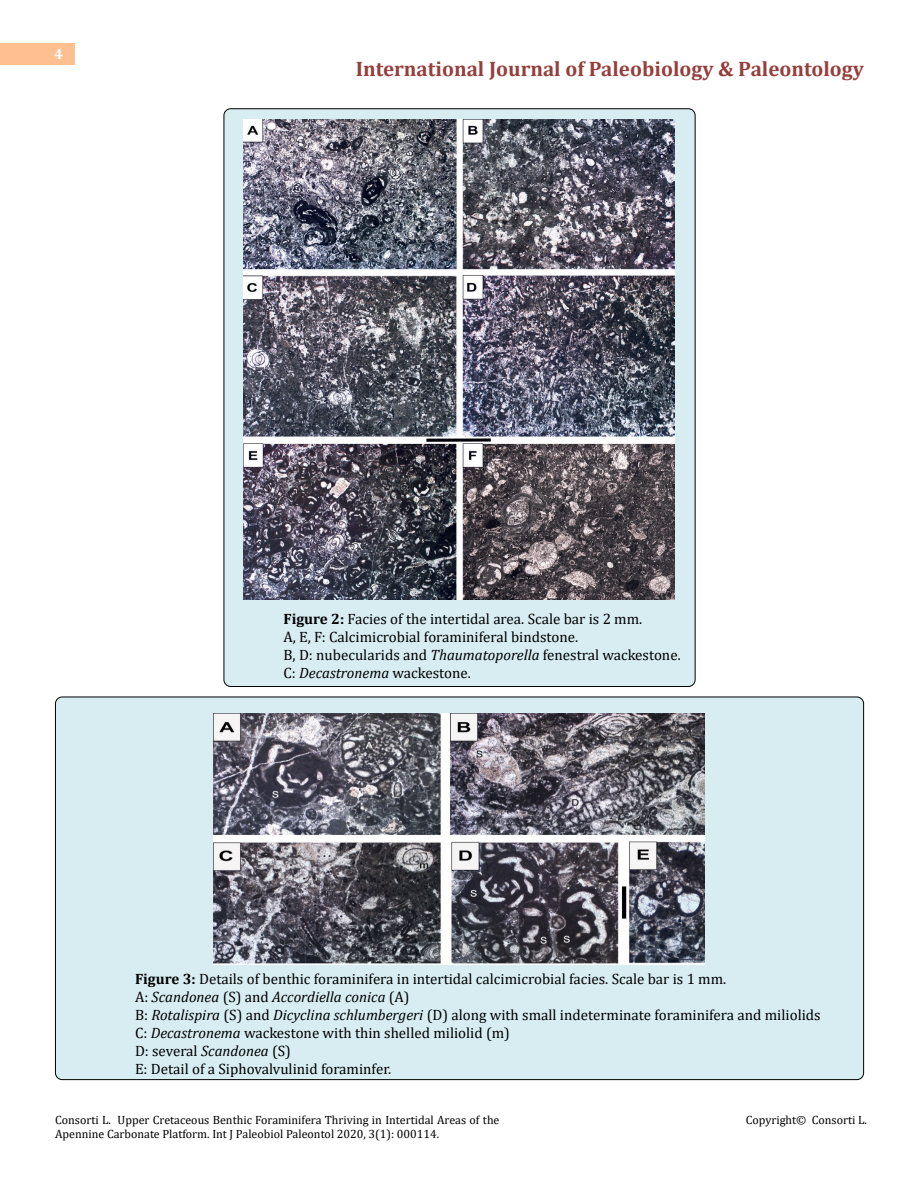
<style>
.page{position:relative;width:918px;height:1188px;background:#fff}
.page>*{position:absolute;margin:0;border:0;box-sizing:border-box;transform-origin:0 0}
.t1{font:700 21px "Cambria";color:#953f3c}
.t2{font:15px/18px "Cambria";color:#000}
.t3{font:700 15px "Cambria";color:#fff}
.t4{font:12px/14.4px "Cambria";color:#000}
.s1{font-weight:700}
.s2{font-style:italic}
</style>
<div class="page">
<div style="left:0;top:43px;width:75px;height:21px;background:#ffbf91"></div>
<div style="left:55px;top:697px;width:809px;height:383px;background:#d8edf2;border-radius:7px"></div>
<div style="left:224px;top:109px;width:471px;height:578px;background:#d8edf2;border-radius:7px"></div>
<img style="left:243px;top:120px;width:432px;height:479px">
<img style="left:213px;top:714px;width:492px;height:250px">
<p class="t3" style="left:54px;top:44px;width:10px">4</p>
<h1 class="t1" style="left:356px;top:54px;width:510px">International Journal of Paleobiology &amp; Paleontology</h1>
<p class="t2" style="left:284px;top:609px;width:399px"><span class="s1">Figure 2:</span> Facies of the intertidal area. Scale bar is 2 mm.<br>A, E, F: Calcimicrobial foraminiferal bindstone.<br>B, D: nubecularids and <span class="s2">Thaumatoporella</span> fenestral wackestone.<br>C: <span class="s2">Decastronema</span> wackestone.</p>
<p class="t2" style="left:135px;top:969px;width:687px"><span class="s1">Figure 3:</span> Details of benthic foraminifera in intertidal calcimicrobial facies. Scale bar is 1 mm.<br>A: <span class="s2">Scandonea</span> (S) and <span class="s2">Accordiella conica</span> (A)<br>B: <span class="s2">Rotalispira</span> (S) and <span class="s2">Dicyclina schlumbergeri</span> (D) along with small indeterminate foraminifera and miliolids C: <span class="s2">Decastronema</span> wackestone with thin shelled miliolid (m)<br>D: several <span class="s2">Scandonea</span> (S)<br>E: Detail of a Siphovalvulinid foraminfer.</p>
<p class="t4" style="left:55px;top:1112px;width:446px">Consorti L. Upper Cretaceous Benthic Foraminifera Thriving in Intertidal Areas of the<br>Apennine Carbonate Platform. Int J Paleobiol Paleontol 2020, 3(1): 000114.</p>
<p class="t4" style="left:746px;top:1112px;width:123px">Copyright© Consorti L.</p>
</div>
